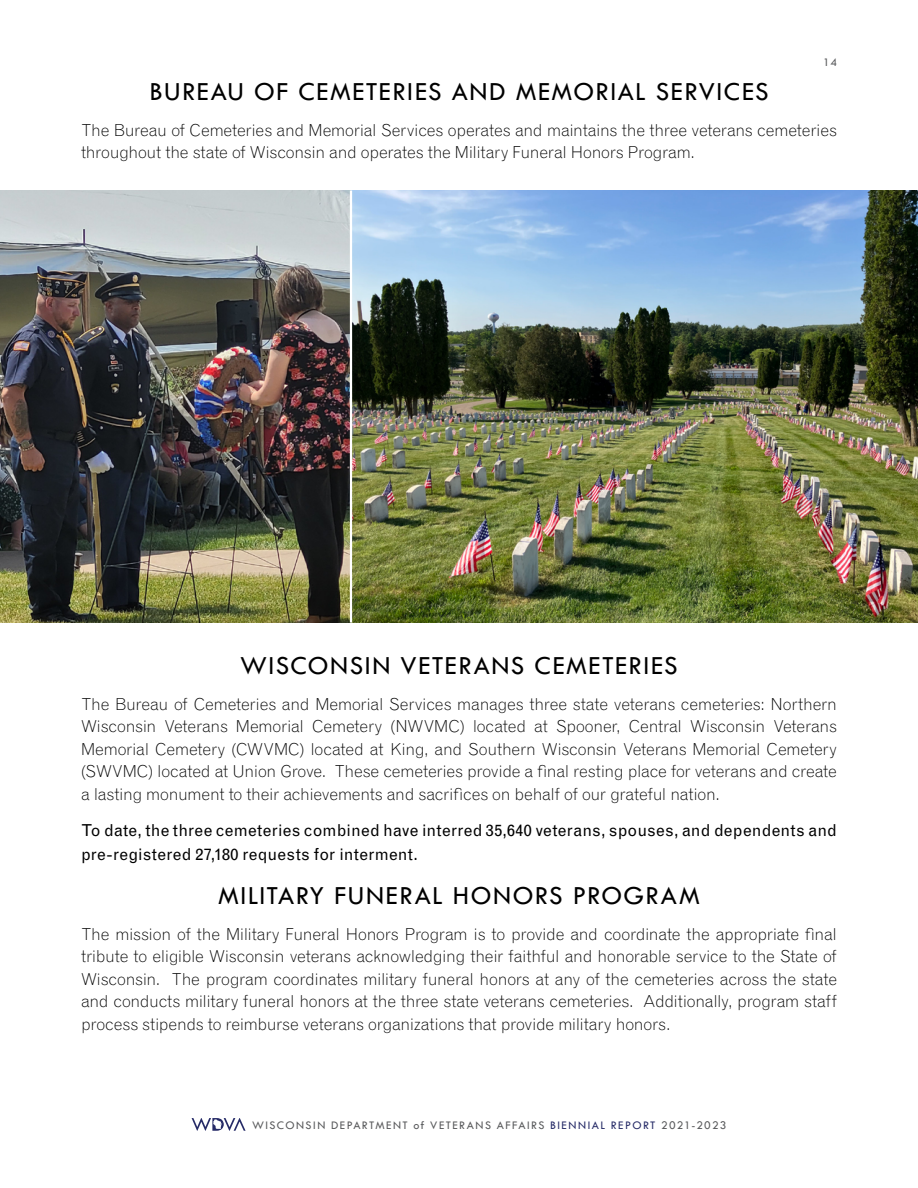
<style>
.page{position:relative;width:918px;height:1188px;background:#fff}
.page>*{position:absolute;margin:0;border:0;box-sizing:border-box;transform-origin:0 0}
.t1{font:27px "Tw Cen";letter-spacing:.055em;color:#000}
.t2{font:300 16.5px/22.5px "Grotesque MT Std";letter-spacing:-.015em;color:#000;text-align:justify}
.t3{font:16.5px/24px "Grotesque MT Std";letter-spacing:.01em;color:#000}
.t4{font:12px "Tw Cen";letter-spacing:.12em;color:#58595b}
.s1{color:#262b67}
</style>
<div class="page">
<svg style="left:192px;top:1118px;width:54px;height:13px"></svg>
<img style="left:0;top:191px;width:918px;height:432px">
<hr style="left:350px;top:191px;width:2px;height:432px;background:#fff">
<p class="t4" style="left:823px;top:55px;width:15px">14</p>
<h1 class="t1" style="left:149px;top:75px;width:621px">BUREAU OF CEMETERIES AND MEMORIAL SERVICES</h1>
<p class="t2" style="left:81px;top:119px;width:757px">The Bureau of Cemeteries and Memorial Services operates and maintains the three veterans cemeteries throughout the state of Wisconsin and operates the Military Funeral Honors Program.</p>
<h1 class="t1" style="left:240px;top:649px;width:439px">WISCONSIN VETERANS CEMETERIES</h1>
<p class="t2" style="left:81px;top:692px;width:758px">The Bureau of Cemeteries and Memorial Services manages three state veterans cemeteries: Northern Wisconsin Veterans Memorial Cemetery (NWVMC) located at Spooner, Central Wisconsin Veterans Memorial Cemetery (CWVMC) located at King, and Southern Wisconsin Veterans Memorial Cemetery (SWVMC) located at Union Grove. These cemeteries provide a final resting place for veterans and create a lasting monument to their achievements and sacrifices on behalf of our grateful nation.</p>
<p class="t3" style="left:81px;top:818px;width:757px">To date, the three cemeteries combined have interred 35,640 veterans, spouses, and dependents and pre-registered 27,180 requests for interment.</p>
<h1 class="t1" style="left:218px;top:879px;width:483px">MILITARY FUNERAL HONORS PROGRAM</h1>
<p class="t2" style="left:81px;top:923px;width:758px">The mission of the Military Funeral Honors Program is to provide and coordinate the appropriate final tribute to eligible Wisconsin veterans acknowledging their faithful and honorable service to the State of Wisconsin. The program coordinates military funeral honors at any of the cemeteries across the state and conducts military funeral honors at the three state veterans cemeteries. Additionally, program staff process stipends to reimburse veterans organizations that provide military honors.</p>
<p class="t4" style="left:252px;top:1118px;width:476px">WISCONSIN DEPARTMENT of VETERANS AFFAIRS <span class="s1">BIENNIAL REPORT</span> 2021-2023</p>
</div>
